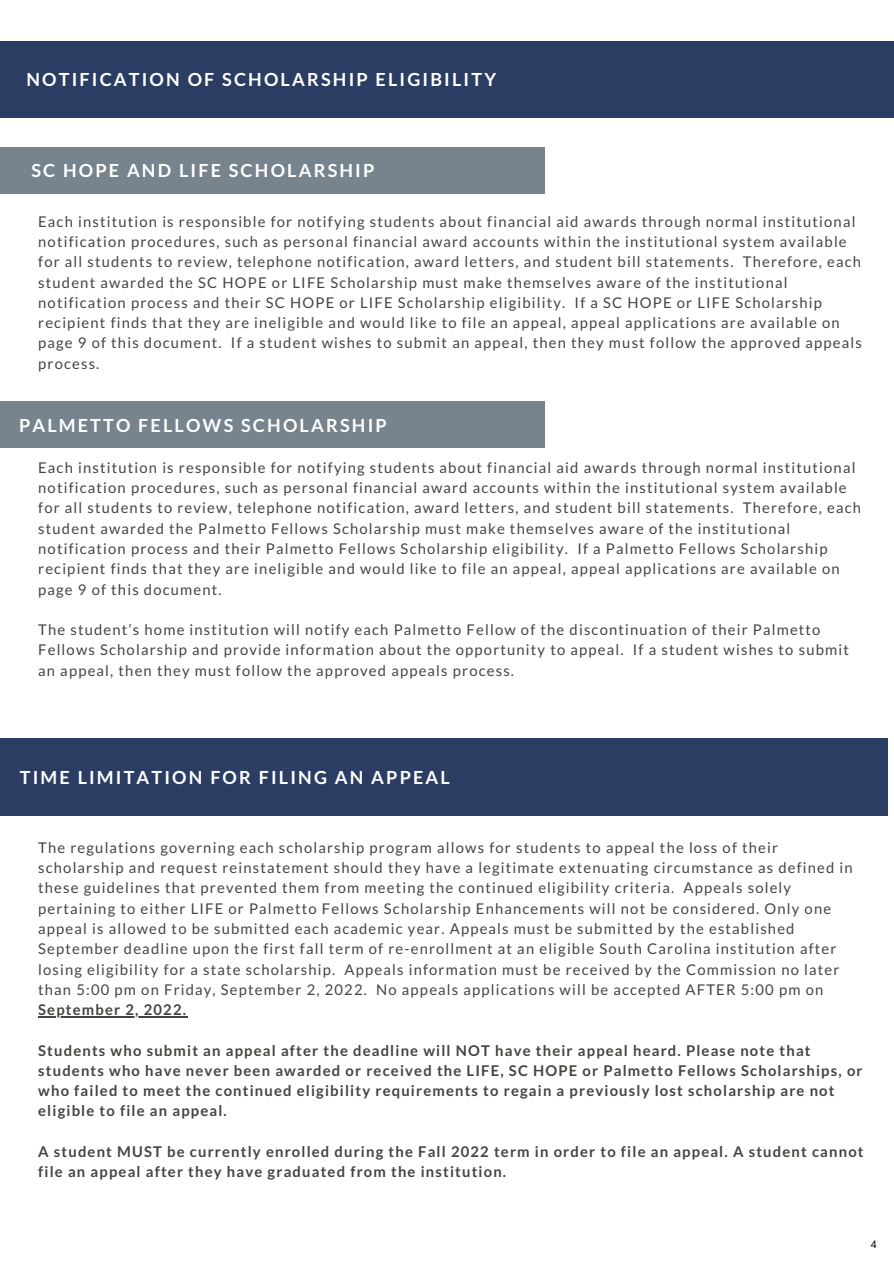
<style>
.page{position:relative;width:894px;height:1264px;background:#fff}
.page>*{position:absolute;margin:0;border:0;box-sizing:border-box;transform-origin:0 0}
.t1{font:700 18px "Lato";letter-spacing:.12em;color:#fff}
.t2{font:14.7px/20.2px "Lato";letter-spacing:.08em;color:#444440}
.t3{font:700 14.7px/20.2px "Lato";letter-spacing:.08em;color:#444440}
.t4{font:10.8px "Arimo";color:#000}
.s1{font-weight:700}
</style>
<div class="page">
<div style="left:0;top:41px;width:893px;height:77px;background:#2c3d63"></div>
<div style="left:0;top:147px;width:544px;height:46px;background:#77838d"></div>
<div style="left:0;top:401px;width:544px;height:47px;background:#77838d"></div>
<div style="left:0;top:738px;width:887px;height:77px;background:#2c3d63"></div>
<hr style="left:38px;top:1016px;width:149px;height:1px;background:#444440">
<p class="t1" style="left:26px;top:68px;width:471px">NOTIFICATION OF SCHOLARSHIP ELIGIBILITY</p>
<p class="t1" style="left:31px;top:159px;width:344px">SC HOPE AND LIFE SCHOLARSHIP</p>
<p class="t2" style="left:38px;top:211px;width:824px">Each institution is responsible for notifying students about financial aid awards through normal institutional notification procedures, such as personal financial award accounts within the institutional system available for all students to review, telephone notification, award letters, and student bill statements. Therefore, each student awarded the SC HOPE or LIFE Scholarship must make themselves aware of the institutional notification process and their SC HOPE or LIFE Scholarship eligibility. If a SC HOPE or LIFE Scholarship recipient finds that they are ineligible and would like to file an appeal, appeal applications are available on page 9 of this document. If a student wishes to submit an appeal, then they must follow the approved appeals process.</p>
<p class="t1" style="left:19px;top:414px;width:369px">PALMETTO FELLOWS SCHOLARSHIP</p>
<p class="t2" style="left:38px;top:457px;width:824px">Each institution is responsible for notifying students about financial aid awards through normal institutional notification procedures, such as personal financial award accounts within the institutional system available for all students to review, telephone notification, award letters, and student bill statements. Therefore, each student awarded the Palmetto Fellows Scholarship must make themselves aware of the institutional notification process and their Palmetto Fellows Scholarship eligibility. If a Palmetto Fellows Scholarship recipient finds that they are ineligible and would like to file an appeal, appeal applications are available on page 9 of this document.</p>
<p class="t2" style="left:38px;top:619px;width:812px">The student’s home institution will notify each Palmetto Fellow of the discontinuation of their Palmetto<br>Fellows Scholarship and provide information about the opportunity to appeal. If a student wishes to submit an appeal, then they must follow the approved appeals process.</p>
<p class="t1" style="left:20px;top:766px;width:431px">TIME LIMITATION FOR FILING AN APPEAL</p>
<p class="t2" style="left:38px;top:837px;width:815px">The regulations governing each scholarship program allows for students to appeal the loss of their scholarship and request reinstatement should they have a legitimate extenuating circumstance as defined in these guidelines that prevented them from meeting the continued eligibility criteria. Appeals solely pertaining to either LIFE or Palmetto Fellows Scholarship Enhancements will not be considered. Only one appeal is allowed to be submitted each academic year. Appeals must be submitted by the established September deadline upon the first fall term of re-enrollment at an eligible South Carolina institution after losing eligibility for a state scholarship. Appeals information must be received by the Commission no later than 5:00 pm on Friday, September 2, 2022. No appeals applications will be accepted AFTER 5:00 pm on <span class="s1">September 2, 2022.</span></p>
<p class="t3" style="left:38px;top:1039px;width:825px">Students who submit an appeal after the deadline will NOT have their appeal heard. Please note that students who have never been awarded or received the LIFE, SC HOPE or Palmetto Fellows Scholarships, or who failed to meet the continued eligibility requirements to regain a previously lost scholarship are not eligible to file an appeal.</p>
<p class="t3" style="left:38px;top:1141px;width:826px">A student MUST be currently enrolled during the Fall 2022 term in order to file an appeal. A student cannot file an appeal after they have graduated from the institution.</p>
<p class="t4" style="left:870px;top:1238px;width:8px">4</p>
</div>
